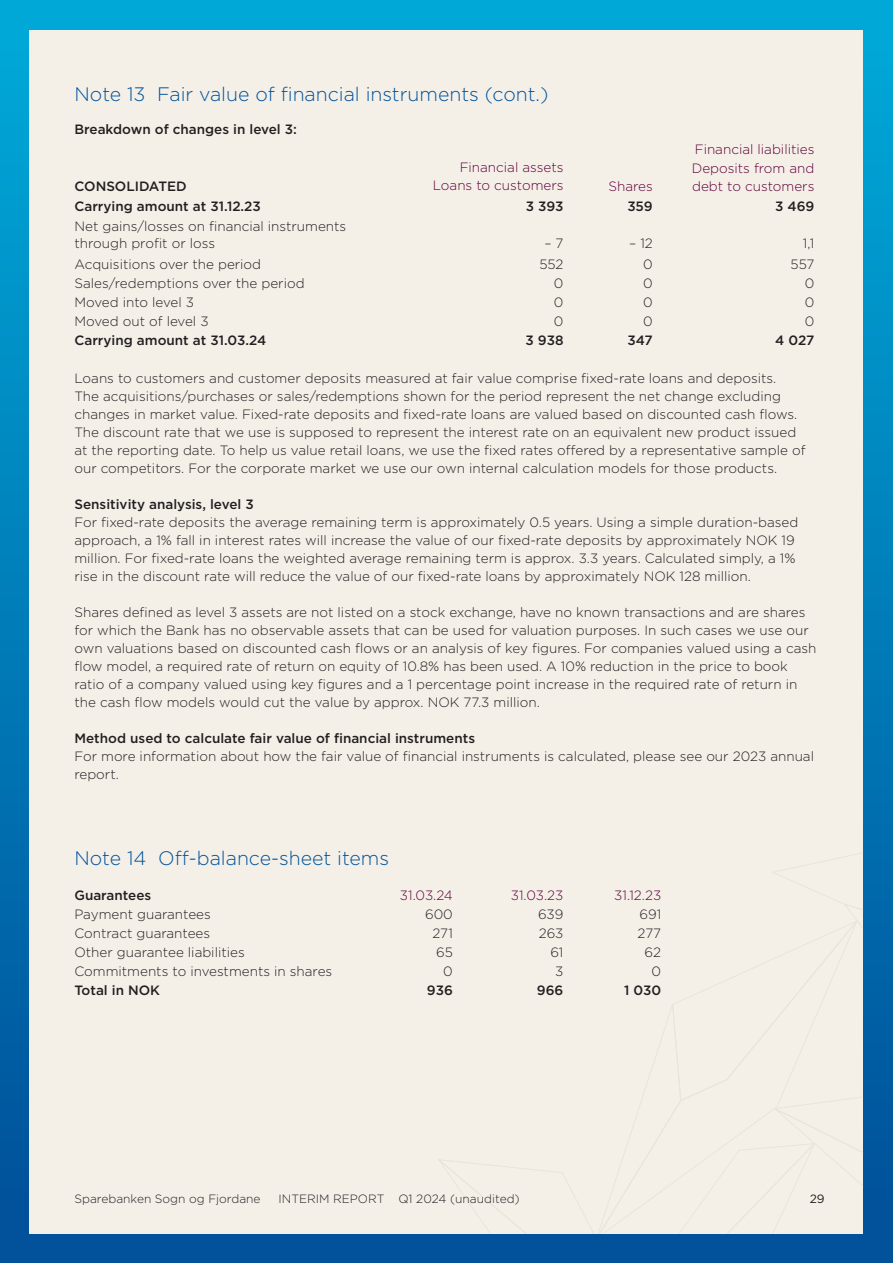
<style>
.page{position:relative;width:893px;height:1263px;background:#fff}
.page>*{position:absolute;margin:0;border:0;box-sizing:border-box;transform-origin:0 0}
.t1{font:300 19.5px "Gotham";color:#01529b}
.t2{font:300 13.5px/18px "Gotham";color:#231f20}
.t3{font:500 13.5px "Gotham";color:#231f20}
.t4{font:300 13.5px/18px "Gotham";color:#60003a;text-align:right}
.t5{font:300 12px "Gotham";color:#231f20}
.t6{font:12px "Gotham";color:#231f20}
</style>
<div class="page">
<div style="left:0;top:0;width:893px;height:1263px;background:linear-gradient(to bottom,#00aad9,#004e98)"></div>
<div style="left:30px;top:30px;width:833px;height:1203px;background:#f4f0e8"></div>
<svg style="left:438px;top:853px;width:425px;height:380px"></svg>
<h1 class="t1" style="left:74px;top:81px;width:475px">Note 13 Fair value of financial instruments (cont.)</h1>
<p class="t3" style="left:74px;top:120px;width:224px">Breakdown of changes in level 3:</p>
<p class="t4" style="left:433px;top:158px;width:132px">Financial assets<br>Loans to customers</p>
<p class="t3" style="left:74px;top:177px;width:114px">CONSOLIDATED</p>
<p class="t4" style="left:608px;top:177px;width:46px">Shares</p>
<p class="t4" style="left:695px;top:140px;width:121px">Financial liabilities</p>
<p class="t4" style="left:692px;top:159px;width:124px;text-align:left">Deposits from and debt to customers</p>
<p class="t3" style="left:75px;top:198px;width:188px">Carrying amount at 31.12.23</p>
<p class="t3" style="left:526px;top:198px;width:39px">3 393</p>
<p class="t3" style="left:627px;top:198px;width:27px">359</p>
<p class="t3" style="left:775px;top:198px;width:41px">3 469</p>
<p class="t2" style="left:75px;top:216px;width:273px">Net gains/losses on financial instruments through profit or loss</p>
<p class="t2" style="left:544px;top:234px;width:21px">– 7</p>
<p class="t2" style="left:629px;top:234px;width:25px">– 12</p>
<p class="t2" style="left:803px;top:234px;width:13px">1,1</p>
<p class="t2" style="left:74px;top:255px;width:188px">Acquisitions over the period</p>
<p class="t2" style="left:539px;top:255px;width:26px">552</p>
<p class="t2" style="left:643px;top:255px;width:11px">0</p>
<p class="t2" style="left:790px;top:255px;width:25px">557</p>
<p class="t2" style="left:74px;top:274px;width:232px">Sales/redemptions over the period</p>
<p class="t2" style="left:554px;top:274px;width:11px">0</p>
<p class="t2" style="left:643px;top:274px;width:11px">0</p>
<p class="t2" style="left:805px;top:274px;width:11px">0</p>
<p class="t2" style="left:74px;top:293px;width:121px">Moved into level 3</p>
<p class="t2" style="left:554px;top:293px;width:11px">0</p>
<p class="t2" style="left:643px;top:293px;width:11px">0</p>
<p class="t2" style="left:805px;top:293px;width:11px">0</p>
<p class="t2" style="left:74px;top:312px;width:136px">Moved out of level 3</p>
<p class="t2" style="left:554px;top:312px;width:11px">0</p>
<p class="t2" style="left:643px;top:312px;width:11px">0</p>
<p class="t2" style="left:805px;top:312px;width:11px">0</p>
<p class="t3" style="left:74px;top:332px;width:193px">Carrying amount at 31.03.24</p>
<p class="t3" style="left:526px;top:332px;width:39px">3 938</p>
<p class="t3" style="left:627px;top:332px;width:27px">347</p>
<p class="t3" style="left:775px;top:332px;width:41px">4 027</p>
<p class="t2" style="left:74px;top:369px;width:733px">Loans to customers and customer deposits measured at fair value comprise fixed-rate loans and deposits.<br>The acquisitions/purchases or sales/redemptions shown for the period represent the net change excluding changes in market value. Fixed-rate deposits and fixed-rate loans are valued based on discounted cash flows.<br>The discount rate that we use is supposed to represent the interest rate on an equivalent new product issued at the reporting date. To help us value retail loans, we use the fixed rates offered by a representative sample of our competitors. For the corporate market we use our own internal calculation models for those products.</p>
<p class="t3" style="left:74px;top:495px;width:181px">Sensitivity analysis, level 3</p>
<p class="t2" style="left:74px;top:513px;width:725px">For fixed-rate deposits the average remaining term is approximately 0.5 years. Using a simple duration-based approach, a 1% fall in interest rates will increase the value of our fixed-rate deposits by approximately NOK 19 million. For fixed-rate loans the weighted average remaining term is approx. 3.3 years. Calculated simply, a 1% rise in the discount rate will reduce the value of our fixed-rate loans by approximately NOK 128 million.</p>
<p class="t2" style="left:74px;top:603px;width:744px">Shares defined as level 3 assets are not listed on a stock exchange, have no known transactions and are shares for which the Bank has no observable assets that can be used for valuation purposes. In such cases we use our own valuations based on discounted cash flows or an analysis of key figures. For companies valued using a cash flow model, a required rate of return on equity of 10.8% has been used. A 10% reduction in the price to book ratio of a company valued using key figures and a 1 percentage point increase in the required rate of return in the cash flow models would cut the value by approx. NOK 77.3 million.</p>
<p class="t3" style="left:74px;top:729px;width:402px">Method used to calculate fair value of financial instruments</p>
<p class="t2" style="left:74px;top:747px;width:741px">For more information about how the fair value of financial instruments is calculated, please see our 2023 annual report.</p>
<h1 class="t1" style="left:74px;top:846px;width:316px">Note 14 Off-balance-sheet items</h1>
<p class="t3" style="left:74px;top:886px;width:78px">Guarantees</p>
<p class="t4" style="left:400px;top:885px;width:54px">31.03.24</p>
<p class="t4" style="left:511px;top:885px;width:54px">31.03.23</p>
<p class="t4" style="left:614px;top:885px;width:48px">31.12.23</p>
<p class="t2" style="left:74px;top:904px;width:138px">Payment guarantees</p>
<p class="t2" style="left:425px;top:904px;width:29px">600</p>
<p class="t2" style="left:538px;top:904px;width:27px">639</p>
<p class="t2" style="left:639px;top:904px;width:23px">691</p>
<p class="t2" style="left:74px;top:924px;width:137px">Contract guarantees</p>
<p class="t2" style="left:432px;top:924px;width:22px">271</p>
<p class="t2" style="left:539px;top:924px;width:26px">263</p>
<p class="t2" style="left:638px;top:924px;width:25px">277</p>
<p class="t2" style="left:74px;top:943px;width:172px">Other guarantee liabilities</p>
<p class="t2" style="left:436px;top:943px;width:18px">65</p>
<p class="t2" style="left:550px;top:943px;width:14px">61</p>
<p class="t2" style="left:645px;top:943px;width:18px">62</p>
<p class="t2" style="left:74px;top:962px;width:259px">Commitments to investments in shares</p>
<p class="t2" style="left:443px;top:962px;width:11px">0</p>
<p class="t2" style="left:555px;top:962px;width:10px">3</p>
<p class="t2" style="left:652px;top:962px;width:11px">0</p>
<p class="t3" style="left:74px;top:982px;width:87px">Total in NOK</p>
<p class="t3" style="left:427px;top:982px;width:27px">936</p>
<p class="t3" style="left:537px;top:982px;width:28px">966</p>
<p class="t3" style="left:624px;top:982px;width:39px">1 030</p>
<p class="t5" style="left:74px;top:1191px;width:188px">Sparebanken Sogn og Fjordane</p>
<p class="t5" style="left:279px;top:1191px;width:243px">INTERIM REPORT Q1 2024 (unaudited)</p>
<p class="t6" style="left:810px;top:1191px;width:16px">29</p>
</div>
